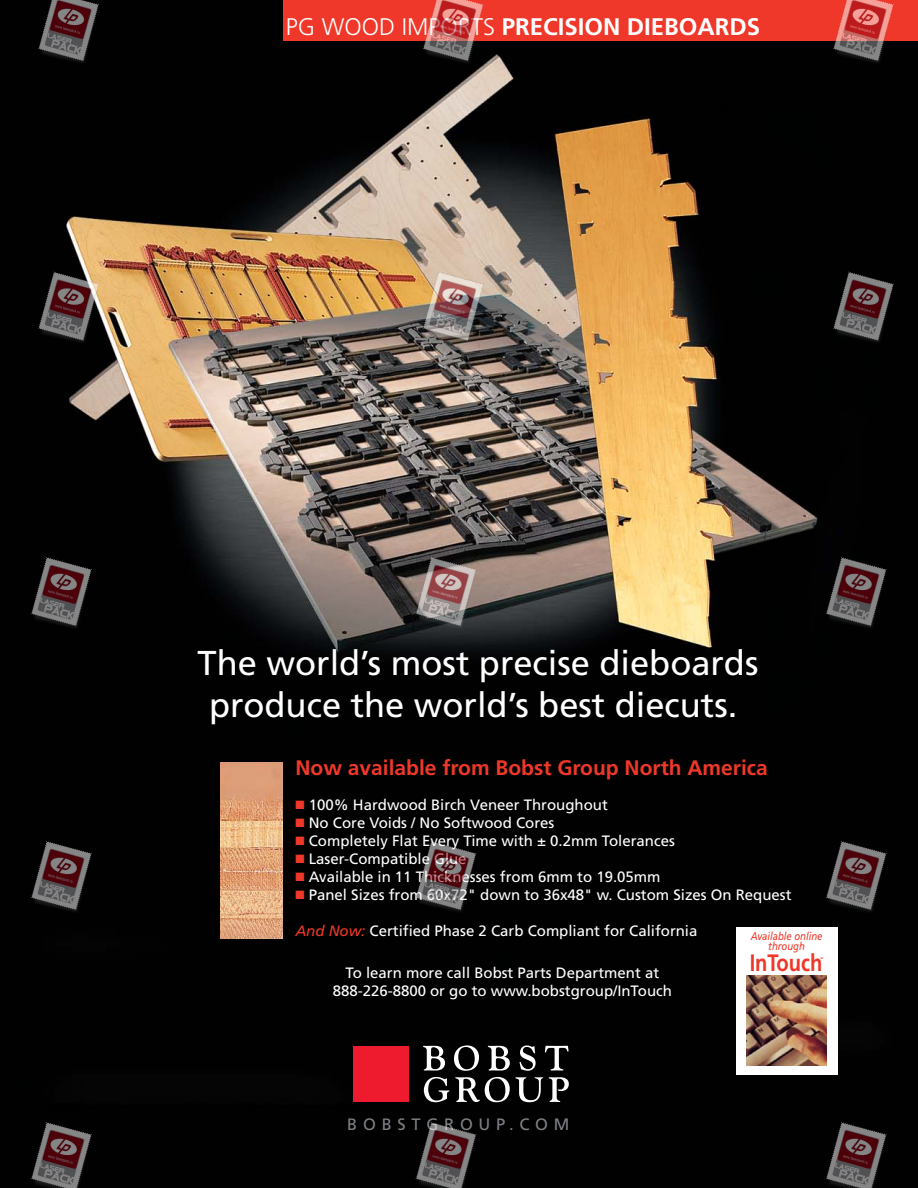
<style>
.page{position:relative;width:918px;height:1188px;background:#010101}
.page>*{position:absolute;margin:0;border:0;box-sizing:border-box;transform-origin:0 0}
.t1{font:34.5px/41.4px "Frutiger";color:#fff;text-align:center}
.t2{font:700 24px "Frutiger";color:#fff}
.t3{font:700 23.7px "Frutiger";color:#ef3829;scale:.85 1}
.t4{font:700 21px "Frutiger";color:#ef3829}
.t5{font:16.5px "Frutiger";letter-spacing:.35em;color:#7d8085}
.t6{font:15px/18px "Frutiger";color:#fff;text-align:center}
.t7{font:italic 11.25px/10.1px "Frutiger";color:#ef3829;text-align:center;scale:.85 1}
.t8{font:700 3.75px "Frutiger";color:#ef3829;scale:.85 1}
.s1{font-weight:300}
.s2{color:#ef3829}
.s3{font-style:italic;color:#ef3829}
</style>
<div class="page">
<div style="left:284px;top:0;width:634px;height:40px;background:#ef3829"></div>
<img style="left:13px;top:0;width:892px;height:1188px">
<h2 class="t2" style="left:286px;top:17px;width:476px"><span class="s1">PG WOOD IMPORTS</span> PRECISION DIEBOARDS</h2>
<h1 class="t1" style="left:198px;top:645px;width:562px">The world’s most precise dieboards produce the world’s best diecuts.</h1>
<h3 class="t4" style="left:296px;top:759px;width:474px">Now available from Bobst Group North America</h3>
<p class="t6" style="left:296px;top:797px;width:314px"><span class="s2">■</span> 100% Hardwood Birch Veneer Throughout</p>
<p class="t6" style="left:296px;top:815px;width:260px"><span class="s2">■</span> No Core Voids / No Softwood Cores</p>
<p class="t6" style="left:296px;top:833px;width:381px"><span class="s2">■</span> Completely Flat Every Time with ± 0.2mm Tolerances</p>
<p class="t6" style="left:296px;top:851px;width:173px"><span class="s2">■</span> Laser-Compatible Glue</p>
<p class="t6" style="left:296px;top:869px;width:367px"><span class="s2">■</span> Available in 11 Thicknesses from 6mm to 19.05mm</p>
<p class="t6" style="left:296px;top:887px;width:498px"><span class="s2">■</span> Panel Sizes from 60x72" down to 36x48" w. Custom Sizes On Request</p>
<p class="t6" style="left:295px;top:923px;width:403px"><span class="s3">And Now:</span> Certified Phase 2 Carb Compliant for California</p>
<p class="t7" style="left:751px;top:932px;width:86px">Available online through</p>
<h3 class="t3" style="left:750px;top:953px;width:87px">InTouch</h3>
<p class="t8" style="left:820px;top:957px;width:5px">™</p>
<p class="t6" style="left:333px;top:965px;width:341px">To learn more call Bobst Parts Department at<br>888-226-8800 or go to www.bobstgroup/InTouch</p>
<p class="t5" style="left:347px;top:1118px;width:224px">BOBSTGROUP.COM</p>
</div>
